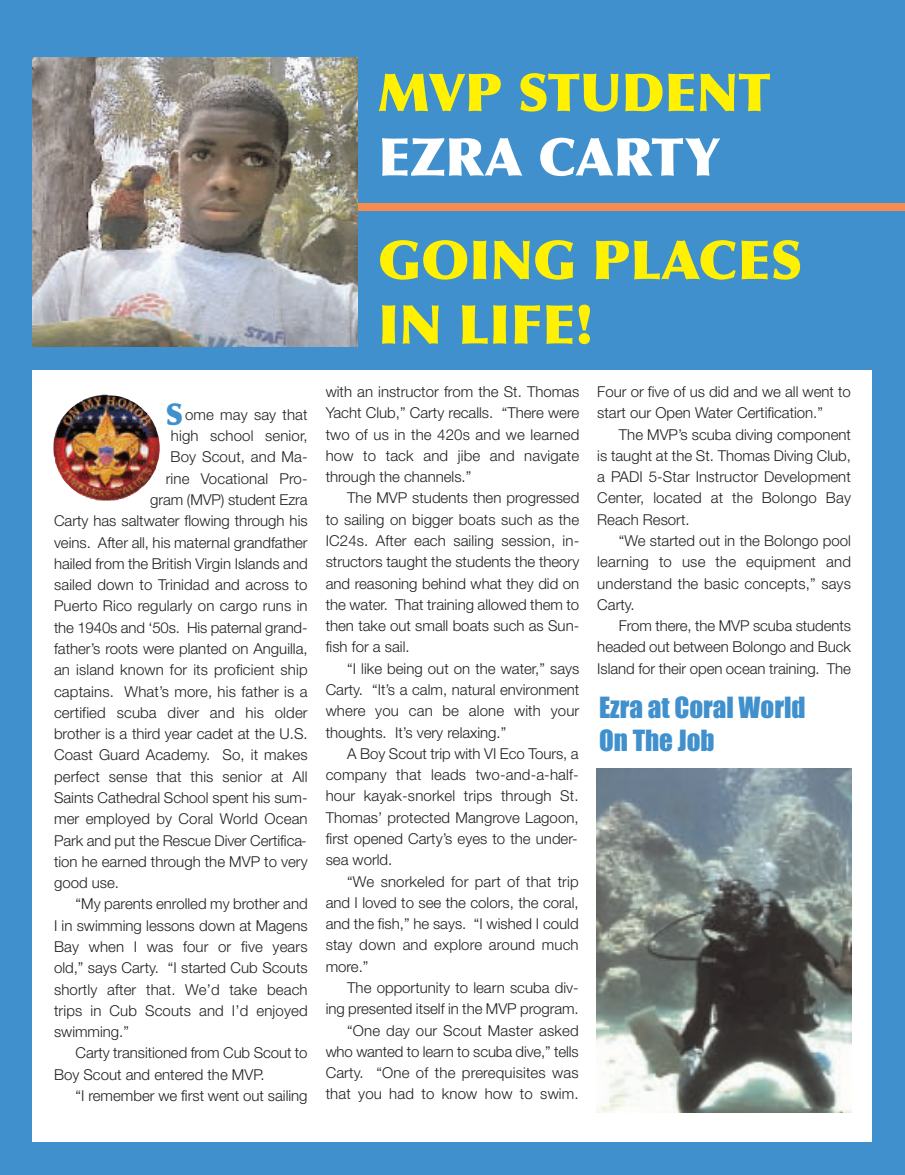
<style>
.page{position:relative;width:905px;height:1175px;background:#fff}
.page>*{position:absolute;margin:0;border:0;box-sizing:border-box;transform-origin:0 0}
.t1{font:900 54px/64.5px "Optima";color:#fff101}
.t2{font:900 52.5px "Optima";color:#fff101}
.t3{font:900 52.5px "Optima";color:#fff}
.t4{font:27px/32.4px "Impact";color:#3f90cd}
.t5{font:300 15px/21.3px "Helvetica Neue";color:#231f20;text-align:justify}
.s1{font-family:"Optima";font-weight:900;font-size:30px;color:#3f90cd}
</style>
<div class="page">
<div style="left:0;top:0;width:904px;height:1174px;background:#3f90cd"></div>
<div style="left:32px;top:370px;width:839px;height:771px;background:#fff"></div>
<div style="left:321px;top:203px;width:583px;height:8px;background:#f68c50"></div>
<img style="left:33px;top:57px;width:325px;height:289px">
<img style="left:596px;top:768px;width:255px;height:344px">
<img style="left:53px;top:394px;width:107px;height:107px">
<h2 class="t2" style="left:378px;top:61px;width:394px">MVP STUDENT</h2>
<h2 class="t3" style="left:378px;top:125px;width:344px">EZRA CARTY</h2>
<p class="t5" style="left:165px;top:404px;width:144px"><span class="s1">S</span>ome may say that</p>
<p class="t5" style="left:171px;top:425px;width:138px">high school senior,</p>
<p class="t5" style="left:171px;top:446px;width:138px">Boy Scout, and Ma-</p>
<p class="t5" style="left:166px;top:467px;width:143px">rine Vocational Pro-</p>
<p class="t5" style="left:150px;top:488px;width:159px">gram (MVP) student Ezra</p>
<p class="t5" style="left:54px;top:510px;width:255px">Carty has saltwater flowing through his</p>
<p class="t5" style="left:54px;top:531px;width:255px">veins. After all, his maternal grandfather</p>
<p class="t5" style="left:54px;top:552px;width:255px">hailed from the British Virgin Islands and</p>
<p class="t5" style="left:54px;top:574px;width:255px">sailed down to Trinidad and across to</p>
<p class="t5" style="left:54px;top:595px;width:255px">Puerto Rico regularly on cargo runs in</p>
<p class="t5" style="left:54px;top:616px;width:255px">the 1940s and ‘50s. His paternal grand-</p>
<p class="t5" style="left:54px;top:637px;width:255px">father’s roots were planted on Anguilla,</p>
<p class="t5" style="left:54px;top:659px;width:255px">an island known for its proficient ship</p>
<p class="t5" style="left:54px;top:680px;width:255px">captains. What’s more, his father is a</p>
<p class="t5" style="left:54px;top:701px;width:255px">certified scuba diver and his older</p>
<p class="t5" style="left:54px;top:723px;width:255px">brother is a third year cadet at the U.S.</p>
<p class="t5" style="left:54px;top:744px;width:255px">Coast Guard Academy. So, it makes</p>
<p class="t5" style="left:54px;top:765px;width:255px">perfect sense that this senior at All</p>
<p class="t5" style="left:54px;top:786px;width:255px">Saints Cathedral School spent his sum-</p>
<p class="t5" style="left:54px;top:808px;width:255px">mer employed by Coral World Ocean</p>
<p class="t5" style="left:54px;top:829px;width:254px">Park and put the Rescue Diver Certifica-</p>
<p class="t5" style="left:54px;top:850px;width:255px">tion he earned through the MVP to very</p>
<p class="t5" style="left:54px;top:871px;width:67px">good use.</p>
<p class="t5" style="left:76px;top:893px;width:233px">“My parents enrolled my brother and</p>
<p class="t5" style="left:54px;top:914px;width:255px">I in swimming lessons down at Magens</p>
<p class="t5" style="left:54px;top:935px;width:255px">Bay when I was four or five years</p>
<p class="t5" style="left:54px;top:957px;width:255px">old,” says Carty. “I started Cub Scouts</p>
<p class="t5" style="left:54px;top:978px;width:255px">shortly after that. We’d take beach</p>
<p class="t5" style="left:54px;top:999px;width:255px">trips in Cub Scouts and I’d enjoyed</p>
<p class="t5" style="left:54px;top:1020px;width:76px">swimming.”</p>
<p class="t5" style="left:76px;top:1042px;width:233px">Carty transitioned from Cub Scout to</p>
<p class="t5" style="left:54px;top:1063px;width:212px">Boy Scout and entered the MVP.</p>
<p class="t5" style="left:76px;top:1084px;width:233px">“I remember we first went out sailing</p>
<h1 class="t1" style="left:378px;top:228px;width:426px">GOING PLACES<br>IN LIFE!</h1>
<p class="t5" style="left:325px;top:381px;width:255px">with an instructor from the St. Thomas Yacht Club,” Carty recalls. “There were two of us in the 420s and we learned how to tack and jibe and navigate through the channels.”</p>
<p class="t5" style="left:325px;top:487px;width:255px;text-indent:22px">The MVP students then progressed to sailing on bigger boats such as the IC24s. After each sailing session, in&shy;structors taught the students the theory and reasoning behind what they did on the water. That training allowed them to then take out small boats such as Sun&shy;fish for a sail.</p>
<p class="t5" style="left:325px;top:657px;width:255px;text-indent:22px">“I like being out on the water,” says Carty. “It’s a calm, natural environment where you can be alone with your thoughts. It’s very relaxing.”</p>
<p class="t5" style="left:325px;top:742px;width:254px;text-indent:22px">A Boy Scout trip with VI Eco Tours, a company that leads two-and-a-half&shy;hour kayak-snorkel trips through St.<br>Thomas’ protected Mangrove Lagoon, first opened Carty’s eyes to the under&shy;sea world.</p>
<p class="t5" style="left:325px;top:870px;width:254px;text-indent:22px">“We snorkeled for part of that trip and I loved to see the colors, the coral, and the fish,” he says. “I wished I could stay down and explore around much more.”</p>
<p class="t5" style="left:325px;top:976px;width:254px;text-align:right">The opportunity to learn scuba div&shy;ing presented itself in the MVP program. “One day our Scout Master asked who wanted to learn to scuba dive,” tells Carty. “One of the prerequisites was that you had to know how to swim.</p>
<p class="t5" style="left:597px;top:381px;width:255px">Four or five of us did and we all went to start our Open Water Certification.”</p>
<p class="t5" style="left:597px;top:423px;width:255px;text-indent:22px">The MVP’s scuba diving component is taught at the St. Thomas Diving Club, a PADI 5-Star Instructor Development Center, located at the Bolongo Bay Reach Resort.</p>
<p class="t5" style="left:597px;top:529px;width:255px;text-indent:22px">“We started out in the Bolongo pool learning to use the equipment and understand the basic concepts,” says Carty.</p>
<p class="t5" style="left:597px;top:615px;width:255px;text-indent:22px">From there, the MVP scuba students headed out between Bolongo and Buck Island for their open ocean training. The</p>
<h3 class="t4" style="left:599px;top:693px;width:208px">Ezra at Coral World<br>On The Job</h3>
</div>
